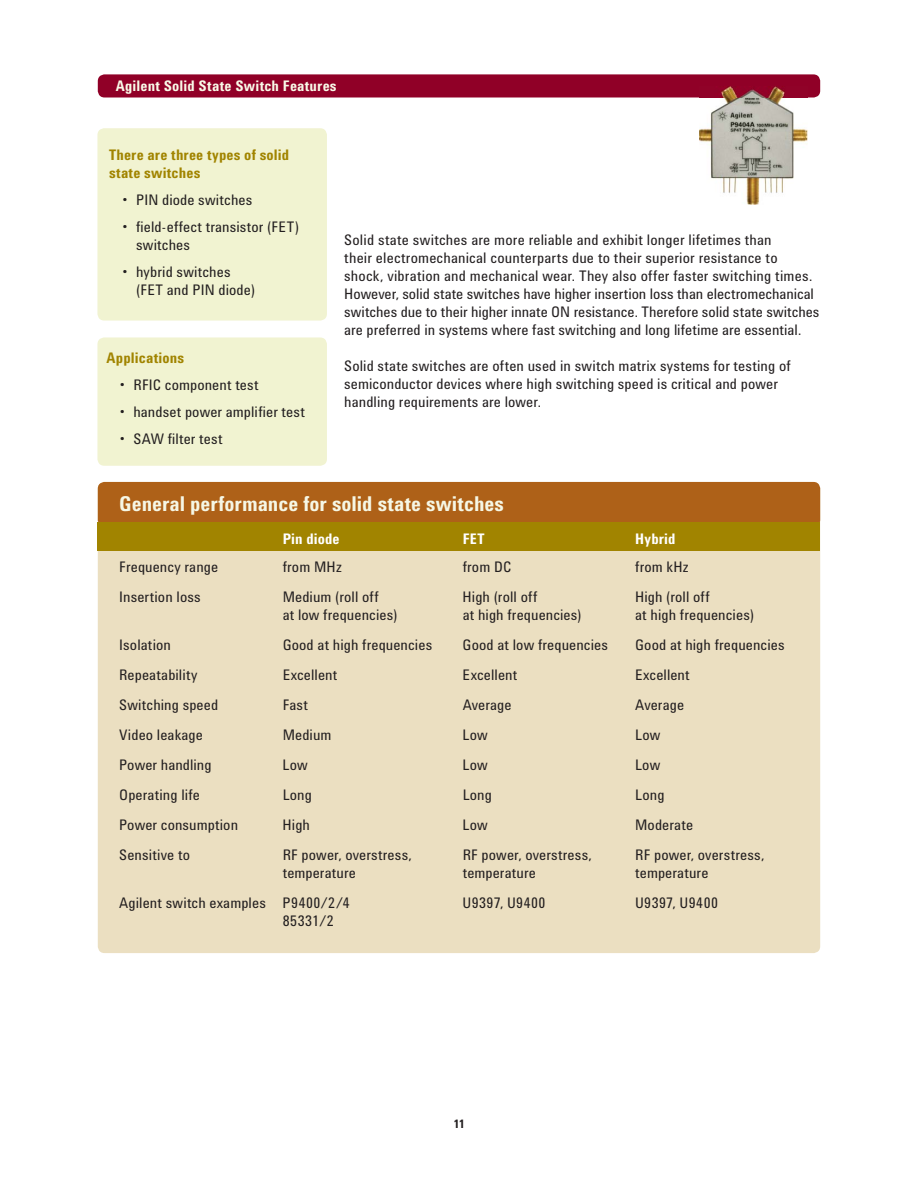
<style>
.page{position:relative;width:918px;height:1188px;background:#fff}
.page>*{position:absolute;margin:0;border:0;box-sizing:border-box;transform-origin:0 0}
.t1{font:700 21px "Agilent Condensed CFF";color:#f6f7e5}
.t2{font:15px/18px "Agilent Condensed CFF";letter-spacing:.01em;color:#231f20}
.t3{font:700 15px/18px "Agilent Condensed CFF";letter-spacing:.015em;color:#a18400}
.t4{font:700 15px "Agilent Condensed CFF";letter-spacing:.015em;color:#f9fae8}
.t5{font:15px "Agilent Condensed CFF";letter-spacing:.03em;color:#231f20}
.t6{font:700 15px "Agilent Condensed CFF";letter-spacing:.01em;color:#fff}
.t7{font:700 12px "Agilent Condensed CFF";color:#231f20}
</style>
<div class="page">
<div style="left:98px;top:74px;width:722px;height:24px;background:#900027;border-radius:7px"></div>
<div style="left:98px;top:482px;width:722px;height:471px;background:#ebdfc1;border-radius:7px"></div>
<div style="left:98px;top:482px;width:722px;height:44px;background:#ae6118;border-radius:7px"></div>
<div style="left:98px;top:522px;width:722px;height:29px;background:#a18400"></div>
<div style="left:97px;top:128px;width:230px;height:193px;background:#f1f3d1;border-radius:7px"></div>
<div style="left:97px;top:338px;width:230px;height:128px;background:#f1f3d1;border-radius:7px"></div>
<img style="left:699px;top:86px;width:108px;height:118px">
<p class="t4" style="left:116px;top:80px;width:222px">Agilent Solid State Switch Features</p>
<p class="t3" style="left:109px;top:148px;width:182px">There are three types of solid state switches</p>
<p class="t2" style="left:123px;top:193px;width:131px">• PIN diode switches</p>
<p class="t2" style="left:136px;top:220px;width:165px;text-indent:-14px">• field-effect transistor (FET) switches</p>
<p class="t2" style="left:136px;top:265px;width:121px;text-indent:-14px">• hybrid switches (FET and PIN diode)</p>
<p class="t3" style="left:106px;top:350px;width:79px">Applications</p>
<p class="t2" style="left:120px;top:377px;width:140px">• RFIC component test</p>
<p class="t2" style="left:120px;top:404px;width:186px">• handset power amplifier test</p>
<p class="t2" style="left:120px;top:431px;width:104px">• SAW filter test</p>
<p class="t2" style="left:344px;top:232px;width:477px">Solid state switches are more reliable and exhibit longer lifetimes than<br>their electromechanical counterparts due to their superior resistance to shock, vibration and mechanical wear. They also offer faster switching times.<br>However, solid state switches have higher insertion loss than electromechanical switches due to their higher innate ON resistance. Therefore solid state switches are preferred in systems where fast switching and long lifetime are essential.</p>
<p class="t2" style="left:344px;top:358px;width:448px">Solid state switches are often used in switch matrix systems for testing of semiconductor devices where high switching speed is critical and power handling requirements are lower.</p>
<h1 class="t1" style="left:119px;top:496px;width:386px">General performance for solid state switches</h1>
<p class="t6" style="left:283px;top:533px;width:59px">Pin diode</p>
<p class="t6" style="left:463px;top:533px;width:23px">FET</p>
<p class="t6" style="left:635px;top:533px;width:42px">Hybrid</p>
<p class="t2" style="left:119px;top:560px;width:101px">Frequency range</p>
<p class="t2" style="left:283px;top:560px;width:61px">from MHz</p>
<p class="t2" style="left:463px;top:560px;width:50px">from DC</p>
<p class="t2" style="left:635px;top:560px;width:55px">from kHz</p>
<p class="t2" style="left:119px;top:590px;width:83px">Insertion loss</p>
<p class="t2" style="left:283px;top:590px;width:97px">Medium (roll off</p>
<p class="t2" style="left:463px;top:590px;width:76px">High (roll off</p>
<p class="t2" style="left:635px;top:590px;width:76px">High (roll off</p>
<p class="t2" style="left:283px;top:608px;width:116px">at low frequencies)</p>
<p class="t2" style="left:463px;top:608px;width:120px">at high frequencies)</p>
<p class="t2" style="left:635px;top:608px;width:120px">at high frequencies)</p>
<p class="t2" style="left:119px;top:638px;width:53px">Isolation</p>
<p class="t2" style="left:283px;top:638px;width:151px">Good at high frequencies</p>
<p class="t2" style="left:463px;top:638px;width:147px">Good at low frequencies</p>
<p class="t2" style="left:635px;top:638px;width:151px">Good at high frequencies</p>
<p class="t2" style="left:119px;top:668px;width:80px">Repeatability</p>
<p class="t2" style="left:283px;top:668px;width:56px">Excellent</p>
<p class="t2" style="left:463px;top:668px;width:56px">Excellent</p>
<p class="t2" style="left:635px;top:668px;width:56px">Excellent</p>
<p class="t2" style="left:119px;top:698px;width:101px">Switching speed</p>
<p class="t2" style="left:283px;top:698px;width:27px">Fast</p>
<p class="t2" style="left:463px;top:698px;width:50px">Average</p>
<p class="t2" style="left:635px;top:698px;width:50px">Average</p>
<p class="t2" style="left:119px;top:728px;width:85px">Video leakage</p>
<p class="t2" style="left:283px;top:728px;width:50px">Medium</p>
<p class="t2" style="left:463px;top:728px;width:27px">Low</p>
<p class="t2" style="left:635px;top:728px;width:27px">Low</p>
<p class="t2" style="left:119px;top:758px;width:94px">Power handling</p>
<p class="t2" style="left:283px;top:758px;width:27px">Low</p>
<p class="t2" style="left:463px;top:758px;width:27px">Low</p>
<p class="t2" style="left:635px;top:758px;width:27px">Low</p>
<p class="t2" style="left:119px;top:788px;width:82px">Operating life</p>
<p class="t2" style="left:283px;top:788px;width:31px">Long</p>
<p class="t2" style="left:463px;top:788px;width:31px">Long</p>
<p class="t2" style="left:635px;top:788px;width:31px">Long</p>
<p class="t2" style="left:119px;top:818px;width:120px">Power consumption</p>
<p class="t2" style="left:283px;top:818px;width:29px">High</p>
<p class="t2" style="left:463px;top:818px;width:27px">Low</p>
<p class="t2" style="left:635px;top:818px;width:60px">Moderate</p>
<p class="t2" style="left:119px;top:848px;width:72px">Sensitive to</p>
<p class="t2" style="left:283px;top:848px;width:131px">RF power, overstress,</p>
<p class="t2" style="left:463px;top:848px;width:131px">RF power, overstress,</p>
<p class="t2" style="left:635px;top:848px;width:131px">RF power, overstress,</p>
<p class="t2" style="left:283px;top:866px;width:75px">temperature</p>
<p class="t2" style="left:463px;top:866px;width:75px">temperature</p>
<p class="t2" style="left:635px;top:866px;width:75px">temperature</p>
<p class="t2" style="left:119px;top:896px;width:232px">Agilent switch examples P9400/2/4</p>
<p class="t5" style="left:463px;top:897px;width:84px">U9397, U9400</p>
<p class="t5" style="left:635px;top:897px;width:84px">U9397, U9400</p>
<p class="t2" style="left:283px;top:914px;width:53px">85331/2</p>
<p class="t7" style="left:454px;top:1119px;width:12px">11</p>
</div>
